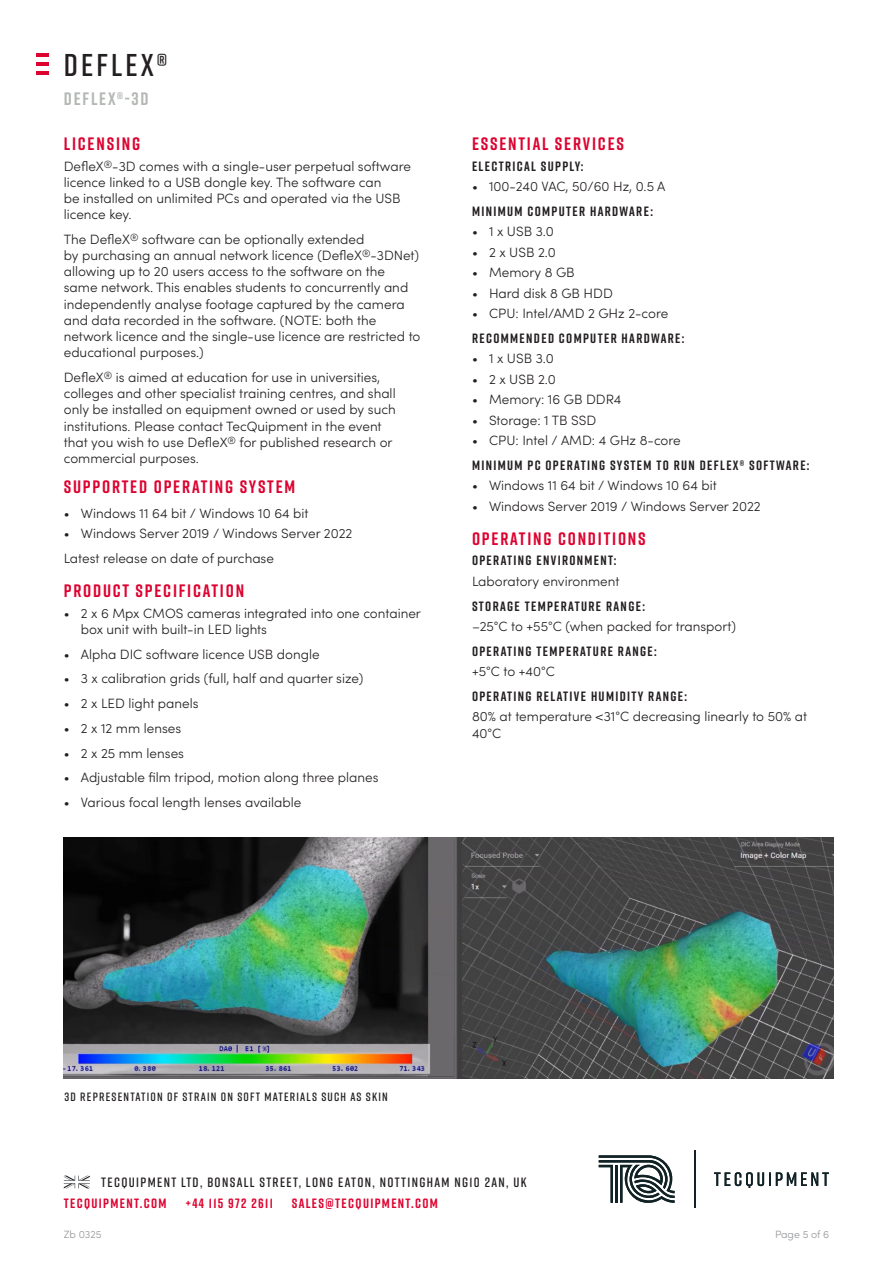
<style>
.page{position:relative;width:893px;height:1263px;background:#fff}
.page>*{position:absolute;margin:0;border:0;box-sizing:border-box;transform-origin:0 0}
.t1{font:600 31.5px "Rift";letter-spacing:.1em;color:#231f20}
.Main_heading{font:700 18px "Rift";letter-spacing:.1em;color:#dd0330}
.Body_text{font:700 18px "Rift";letter-spacing:.1em;color:#dd0330}
.t2{font:700 18px "Rift";letter-spacing:.1em;color:#b4b8b4}
.Body_text-2{font:300 13.5px/16.2px "Sofia Pro";color:#231f20}
.Bullet_points{font:300 13.5px/16.2px "Sofia Pro";color:#231f20}
.Sub_heading{font:700 13.5px "Rift";letter-spacing:.1em;color:#231f20}
.t3{font:600 13.5px "Rift";letter-spacing:.1em;color:#231f20}
.t4{font:700 13.5px "Rift";letter-spacing:.1em;color:#dd0330}
.t5{font:600 12px "Rift";letter-spacing:.1em;color:#231f20}
.t6{font:300 10.5px "Sofia Pro";color:#939598}
</style>
<div class="page">
<svg style="left:599px;top:1155px;width:76px;height:48px"></svg>
<svg style="left:714px;top:1172px;width:115px;height:16px"></svg>
<hr style="left:694px;top:1150px;width:1px;height:58px;background:#112226">
<svg style="left:64px;top:1175px;width:26px;height:13px"></svg>
<hr style="left:36px;top:53px;width:13px;height:4px;background:#dd0330">
<hr style="left:36px;top:62px;width:13px;height:4px;background:#dd0330">
<hr style="left:36px;top:71px;width:13px;height:4px;background:#dd0330">
<img style="left:64px;top:838px;width:769px;height:240px">
<h1 class="t1" style="left:64px;top:42px;width:105px">DEFLEX®</h1>
<h2 class="t2" style="left:64px;top:86px;width:86px">DEFLEX®-3D</h2>
<p class="Main_heading" style="left:64px;top:131px;width:78px">LICENSING</p>
<p class="Body_text-2" style="left:64px;top:157px;width:349px">DefleX<sup>®</sup>-3D comes with a single-user perpetual software licence linked to a USB dongle key. The software can<br>be installed on unlimited PCs and operated via the USB licence key.</p>
<p class="Body_text-2" style="left:64px;top:230px;width:358px">The DefleX<sup>®</sup> software can be optionally extended<br>by purchasing an annual network licence (DefleX<sup>®</sup>-3DNet) allowing up to 20 users access to the software on the same network. This enables students to concurrently and independently analyse footage captured by the camera and data recorded in the software. (NOTE: both the network licence and the single-use licence are restricted to educational purposes.)</p>
<p class="Body_text-2" style="left:64px;top:368px;width:333px">DefleX<sup>®</sup> is aimed at education for use in universities, colleges and other specialist training centres, and shall only be installed on equipment owned or used by such institutions. Please contact TecQuipment in the event that you wish to use DefleX<sup>®</sup> for published research or commercial purposes.</p>
<p class="Body_text" style="left:64px;top:474px;width:233px">SUPPORTED OPERATING SYSTEM</p>
<p class="Bullet_points" style="left:64px;top:504px;width:246px">• Windows 11 64 bit / Windows 10 64 bit</p>
<p class="Bullet_points" style="left:64px;top:525px;width:290px">• Windows Server 2019 / Windows Server 2022</p>
<p class="Bullet_points" style="left:64px;top:549px;width:212px">Latest release on date of purchase</p>
<p class="Main_heading" style="left:64px;top:578px;width:182px">PRODUCT SPECIFICATION</p>
<p class="Bullet_points" style="left:81px;top:604px;width:342px;text-indent:-17px">• 2 x 6 Mpx CMOS cameras integrated into one container box unit with built-in LED lights</p>
<p class="Bullet_points" style="left:64px;top:645px;width:257px">• Alpha DIC software licence USB dongle</p>
<p class="Bullet_points" style="left:64px;top:670px;width:301px">• 3 x calibration grids (full, half and quarter size)</p>
<p class="Bullet_points" style="left:64px;top:694px;width:136px">• 2 x LED light panels</p>
<p class="Bullet_points" style="left:64px;top:719px;width:119px">• 2 x 12 mm lenses</p>
<p class="Bullet_points" style="left:64px;top:744px;width:122px">• 2 x 25 mm lenses</p>
<p class="Bullet_points" style="left:64px;top:769px;width:316px">• Adjustable film tripod, motion along three planes</p>
<p class="Bullet_points" style="left:64px;top:793px;width:239px">• Various focal length lenses available</p>
<p class="Main_heading" style="left:472px;top:131px;width:153px">ESSENTIAL SERVICES</p>
<p class="Sub_heading" style="left:472px;top:156px;width:113px">ELECTRICAL SUPPLY:</p>
<p class="Bullet_points" style="left:472px;top:177px;width:195px">• 100-240 VAC, 50/60 Hz, 0.5 A</p>
<p class="Sub_heading" style="left:472px;top:201px;width:182px">MINIMUM COMPUTER HARDWARE:</p>
<p class="Bullet_points" style="left:472px;top:223px;width:83px">• 1 x USB 3.0</p>
<p class="Bullet_points" style="left:472px;top:243px;width:85px">• 2 x USB 2.0</p>
<p class="Bullet_points" style="left:472px;top:263px;width:104px">• Memory 8 GB</p>
<p class="Bullet_points" style="left:472px;top:284px;width:142px">• Hard disk 8 GB HDD</p>
<p class="Bullet_points" style="left:472px;top:304px;width:198px">• CPU: Intel/AMD 2 GHz 2-core</p>
<p class="Sub_heading" style="left:472px;top:328px;width:214px">RECOMMENDED COMPUTER HARDWARE:</p>
<p class="Bullet_points" style="left:472px;top:350px;width:83px">• 1 x USB 3.0</p>
<p class="Bullet_points" style="left:472px;top:370px;width:85px">• 2 x USB 2.0</p>
<p class="Bullet_points" style="left:472px;top:390px;width:151px">• Memory: 16 GB DDR4</p>
<p class="Bullet_points" style="left:472px;top:411px;width:126px">• Storage: 1 TB SSD</p>
<p class="Bullet_points" style="left:472px;top:431px;width:210px">• CPU: Intel / AMD: 4 GHz 8-core</p>
<p class="Sub_heading" style="left:472px;top:455px;width:339px">MINIMUM PC OPERATING SYSTEM TO RUN DEFLEX® SOFTWARE:</p>
<p class="Bullet_points" style="left:472px;top:477px;width:246px">• Windows 11 64 bit / Windows 10 64 bit</p>
<p class="Bullet_points" style="left:472px;top:497px;width:290px">• Windows Server 2019 / Windows Server 2022</p>
<p class="Main_heading" style="left:472px;top:526px;width:175px">OPERATING CONDITIONS</p>
<p class="Sub_heading" style="left:472px;top:551px;width:146px">OPERATING ENVIRONMENT:</p>
<p class="Bullet_points" style="left:472px;top:572px;width:149px">Laboratory environment</p>
<p class="Sub_heading" style="left:472px;top:596px;width:175px">STORAGE TEMPERATURE RANGE:</p>
<p class="Bullet_points" style="left:472px;top:617px;width:266px">–25°C to +55°C (when packed for transport)</p>
<p class="Sub_heading" style="left:472px;top:641px;width:186px">OPERATING TEMPERATURE RANGE:</p>
<p class="Bullet_points" style="left:472px;top:663px;width:84px">+5°C to +40°C</p>
<p class="Sub_heading" style="left:472px;top:686px;width:217px">OPERATING RELATIVE HUMIDITY RANGE:</p>
<p class="Body_text-2" style="left:472px;top:708px;width:337px">80% at temperature &lt;31°C decreasing linearly to 50% at<br>40°C</p>
<p class="t5" style="left:65px;top:1088px;width:325px">3D REPRESENTATION OF STRAIN ON SOFT MATERIALS SUCH AS SKIN</p>
<p class="t3" style="left:101px;top:1172px;width:427px">TECQUIPMENT LTD, BONSALL STREET, LONG EATON, NOTTINGHAM NG10 2AN, UK</p>
<p class="t4" style="left:64px;top:1193px;width:104px">TECQUIPMENT.COM</p>
<p class="t4" style="left:185px;top:1193px;width:89px">+44 115 972 2611</p>
<p class="t4" style="left:292px;top:1193px;width:148px">SALES@TECQUIPMENT.COM</p>
<p class="t6" style="left:64px;top:1227px;width:39px">Zb 0325</p>
<p class="t6" style="left:775px;top:1227px;width:56px">Page 5 of 6</p>
</div>
